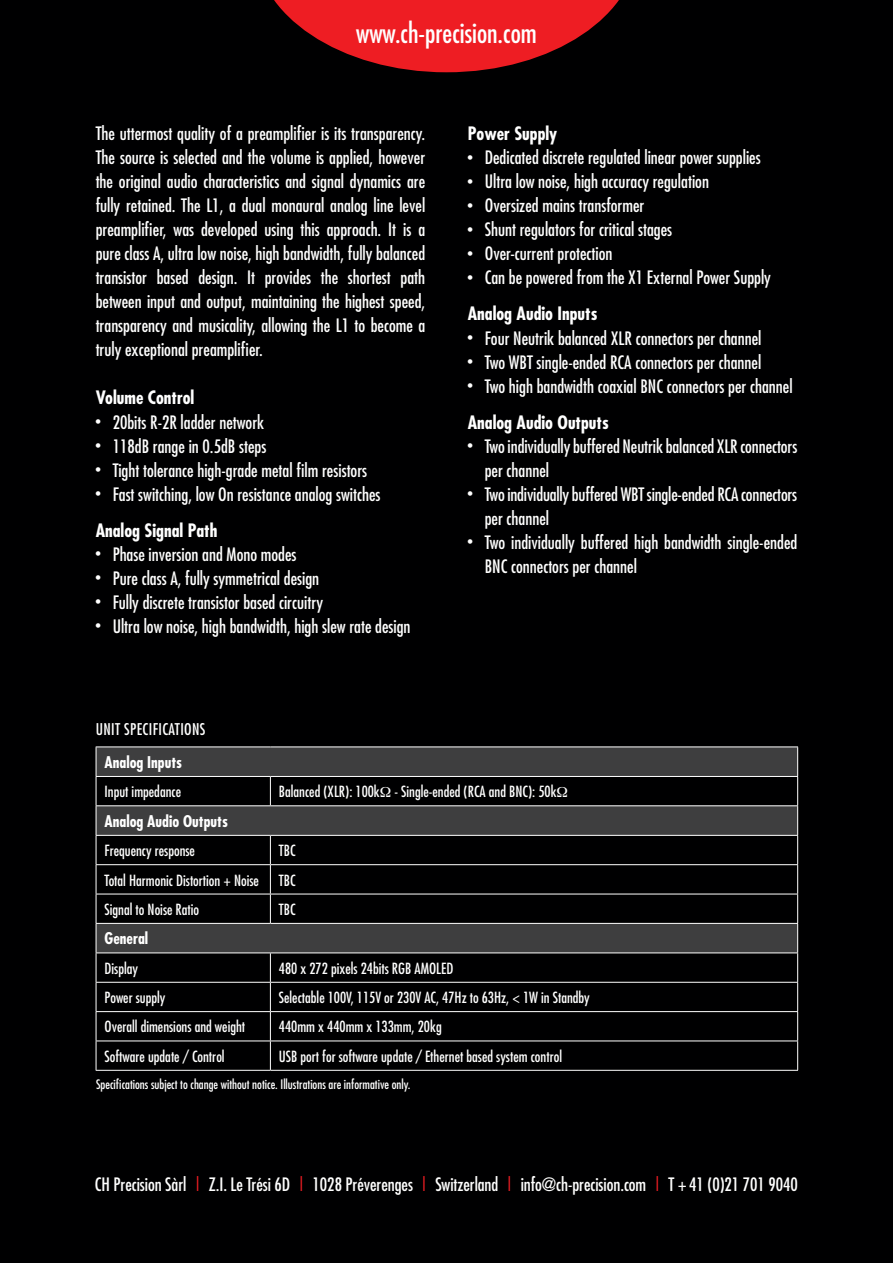
<style>
.page{position:relative;width:893px;height:1263px;background:#000001}
.page>*{position:absolute;margin:0;border:0;box-sizing:border-box;transform-origin:0 0}
.t1{font:condensed 27px "Futura";color:#fff}
.t2{font:condensed 18px/24px "Futura";color:#fff}
.t3{font:700 condensed 18px "Futura";color:#fff}
.t4{font:700 condensed 15.75px "Futura";color:#fff}
.t5{font:condensed 15.75px "Futura";letter-spacing:.025em;color:#fff}
.t6{font:condensed 15px "Futura";color:#fff}
.t7{font:condensed 12.75px "Futura";color:#fff}
.s1{font-size:12px}
.s2{font-weight:700}
.s3{color:#ee1d23}
</style>
<div class="page">
<svg style="left:97px;top:747px;width:700px;height:205px;background:#1c1c1d"></svg>
<hr style="left:96px;top:746px;width:174px;height:1px;background:#fff">
<hr style="left:270px;top:746px;width:528px;height:1px;background:#fff">
<hr style="left:96px;top:776px;width:174px;height:1px;background:#fff">
<hr style="left:270px;top:776px;width:528px;height:1px;background:#fff">
<svg style="left:270px;top:777px;width:1px;height:28px"></svg>
<hr style="left:96px;top:805px;width:174px;height:1px;background:#fff">
<hr style="left:270px;top:805px;width:528px;height:1px;background:#fff">
<hr style="left:96px;top:835px;width:174px;height:1px;background:#fff">
<hr style="left:270px;top:835px;width:528px;height:1px;background:#fff">
<hr style="left:96px;top:864px;width:174px;height:1px;background:#fff">
<hr style="left:270px;top:864px;width:528px;height:1px;background:#fff">
<hr style="left:96px;top:894px;width:174px;height:1px;background:#fff">
<hr style="left:270px;top:894px;width:528px;height:1px;background:#fff">
<svg style="left:270px;top:836px;width:1px;height:87px"></svg>
<hr style="left:96px;top:923px;width:174px;height:1px;background:#fff">
<hr style="left:270px;top:923px;width:528px;height:1px;background:#fff">
<hr style="left:96px;top:952px;width:174px;height:1px;background:#fff">
<hr style="left:270px;top:952px;width:528px;height:1px;background:#fff">
<hr style="left:96px;top:982px;width:174px;height:1px;background:#fff">
<hr style="left:270px;top:982px;width:528px;height:1px;background:#fff">
<hr style="left:96px;top:1011px;width:174px;height:1px;background:#fff">
<hr style="left:270px;top:1011px;width:528px;height:1px;background:#fff">
<hr style="left:96px;top:1040px;width:174px;height:1px;background:#fff">
<svg style="left:96px;top:747px;width:1px;height:323px"></svg>
<hr style="left:270px;top:1040px;width:528px;height:1px;background:#fff">
<svg style="left:270px;top:953px;width:1px;height:117px"></svg>
<svg style="left:797px;top:747px;width:1px;height:323px"></svg>
<hr style="left:96px;top:1070px;width:174px;height:1px;background:#fff">
<hr style="left:270px;top:1070px;width:528px;height:1px;background:#fff">
<svg style="left:255px;top:0;width:383px;height:72px;background:#9a1217"></svg>
<svg style="left:381px;top:787px;width:10px;height:10px"></svg>
<svg style="left:557px;top:787px;width:10px;height:10px"></svg>
<h1 class="t1" style="left:356px;top:16px;width:182px">www.ch-precision.com</h1>
<p class="t2" style="left:96px;top:121px;width:331px;text-align:justify">The uttermost quality of a preamplifier is its transparency.<br>The source is selected and the volume is applied, however the original audio characteristics and signal dynamics are fully retained. The L1, a dual monaural analog line level preamplifier, was developed using this approach. It is a pure class A, ultra low noise, high bandwidth, fully balanced transistor based design. It provides the shortest path between input and output, maintaining the highest speed, transparency and musicality, allowing the L1 to become a truly exceptional preamplifier.</p>
<p class="t3" style="left:96px;top:386px;width:100px">Volume Control</p>
<p class="t2" style="left:96px;top:409px;width:170px"><span class="s1">•</span> 20bits R-2R ladder network</p>
<p class="t2" style="left:96px;top:433px;width:172px"><span class="s1">•</span> 118dB range in 0.5dB steps</p>
<p class="t2" style="left:96px;top:457px;width:273px"><span class="s1">•</span> Tight tolerance high-grade metal film resistors</p>
<p class="t2" style="left:96px;top:475px;width:286px;line-height:36px"><span class="s1">•</span> Fast switching, low On resistance analog switches<br><span class="s2">Analog Signal Path</span></p>
<p class="t2" style="left:96px;top:541px;width:202px"><span class="s1">•</span> Phase inversion and Mono modes</p>
<p class="t2" style="left:96px;top:565px;width:225px"><span class="s1">•</span> Pure class A, fully symmetrical design</p>
<p class="t2" style="left:96px;top:589px;width:229px"><span class="s1">•</span> Fully discrete transistor based circuitry</p>
<p class="t2" style="left:96px;top:613px;width:316px"><span class="s1">•</span> Ultra low noise, high bandwidth, high slew rate design</p>
<p class="t3" style="left:468px;top:122px;width:91px">Power Supply</p>
<p class="t2" style="left:468px;top:145px;width:294px"><span class="s1">•</span> Dedicated discrete regulated linear power supplies</p>
<p class="t2" style="left:468px;top:169px;width:243px"><span class="s1">•</span> Ultra low noise, high accuracy regulation</p>
<p class="t2" style="left:468px;top:193px;width:178px"><span class="s1">•</span> Oversized mains transformer</p>
<p class="t2" style="left:468px;top:217px;width:206px"><span class="s1">•</span> Shunt regulators for critical stages</p>
<p class="t2" style="left:468px;top:241px;width:146px"><span class="s1">•</span> Over-current protection</p>
<p class="t2" style="left:468px;top:259px;width:305px;line-height:36px"><span class="s1">•</span> Can be powered from the X1 External Power Supply<br><span class="s2">Analog Audio Inputs</span></p>
<p class="t2" style="left:468px;top:325px;width:295px"><span class="s1">•</span> Four Neutrik balanced XLR connectors per channel</p>
<p class="t2" style="left:468px;top:349px;width:295px"><span class="s1">•</span> Two WBT single-ended RCA connectors per channel</p>
<p class="t2" style="left:468px;top:367px;width:326px;line-height:36px"><span class="s1">•</span> Two high bandwidth coaxial BNC connectors per channel<br><span class="s2">Analog Audio Outputs</span></p>
<p class="t2" style="left:485px;top:433px;width:314px;text-indent:-17px"><span class="s1">•</span> Two individually buffered Neutrik balanced XLR connectors per channel</p>
<p class="t2" style="left:485px;top:481px;width:314px;text-indent:-17px"><span class="s1">•</span> Two individually buffered WBT single-ended RCA connectors per channel</p>
<p class="t2" style="left:485px;top:529px;width:314px;text-indent:-17px"><span class="s1">•</span> Two individually buffered high bandwidth single-ended<br>BNC connectors per channel</p>
<p class="t5" style="left:96px;top:719px;width:110px">Unit Specifications</p>
<p class="t4" style="left:105px;top:752px;width:79px">Analog Inputs</p>
<p class="t6" style="left:105px;top:782px;width:78px">Input impedance</p>
<p class="t6" style="left:279px;top:782px;width:279px">Balanced (XLR): 100k - Single-ended (RCA and BNC): 50k</p>
<p class="t4" style="left:105px;top:811px;width:125px">Analog Audio Outputs</p>
<p class="t6" style="left:105px;top:841px;width:92px">Frequency response</p>
<p class="t6" style="left:279px;top:841px;width:17px">TBC</p>
<p class="t6" style="left:105px;top:870px;width:156px">Total Harmonic Distortion + Noise</p>
<p class="t6" style="left:279px;top:870px;width:17px">TBC</p>
<p class="t6" style="left:105px;top:900px;width:96px">Signal to Noise Ratio</p>
<p class="t6" style="left:279px;top:900px;width:17px">TBC</p>
<p class="t4" style="left:105px;top:928px;width:45px">General</p>
<p class="t6" style="left:105px;top:959px;width:35px">Display</p>
<p class="t6" style="left:279px;top:959px;width:176px">480 x 272 pixels 24bits RGB AMOLED</p>
<p class="t6" style="left:105px;top:988px;width:62px">Power supply</p>
<p class="t6" style="left:279px;top:988px;width:312px">Selectable 100V, 115V or 230V AC, 47Hz to 63Hz, &lt; 1W in Standby</p>
<p class="t6" style="left:105px;top:1017px;width:142px">Overall dimensions and weight</p>
<p class="t6" style="left:279px;top:1017px;width:164px">440mm x 440mm x 133mm, 20kg</p>
<p class="t6" style="left:105px;top:1047px;width:122px">Software update / Control</p>
<p class="t6" style="left:279px;top:1047px;width:285px">USB port for software update / Ethernet based system control</p>
<p class="t7" style="left:96px;top:1076px;width:316px">Specifications subject to change without notice. Illustrations are informative only.</p>
<p class="t2" style="left:95px;top:1172px;width:704px">CH Precision Sàrl <span class="s3">|</span> Z.I. Le Trési 6D <span class="s3">|</span> 1028 Préverenges <span class="s3">|</span> Switzerland <span class="s3">|</span> info@ch-precision.com <span class="s3">|</span> T +41 (0)21 701 9040</p>
</div>
